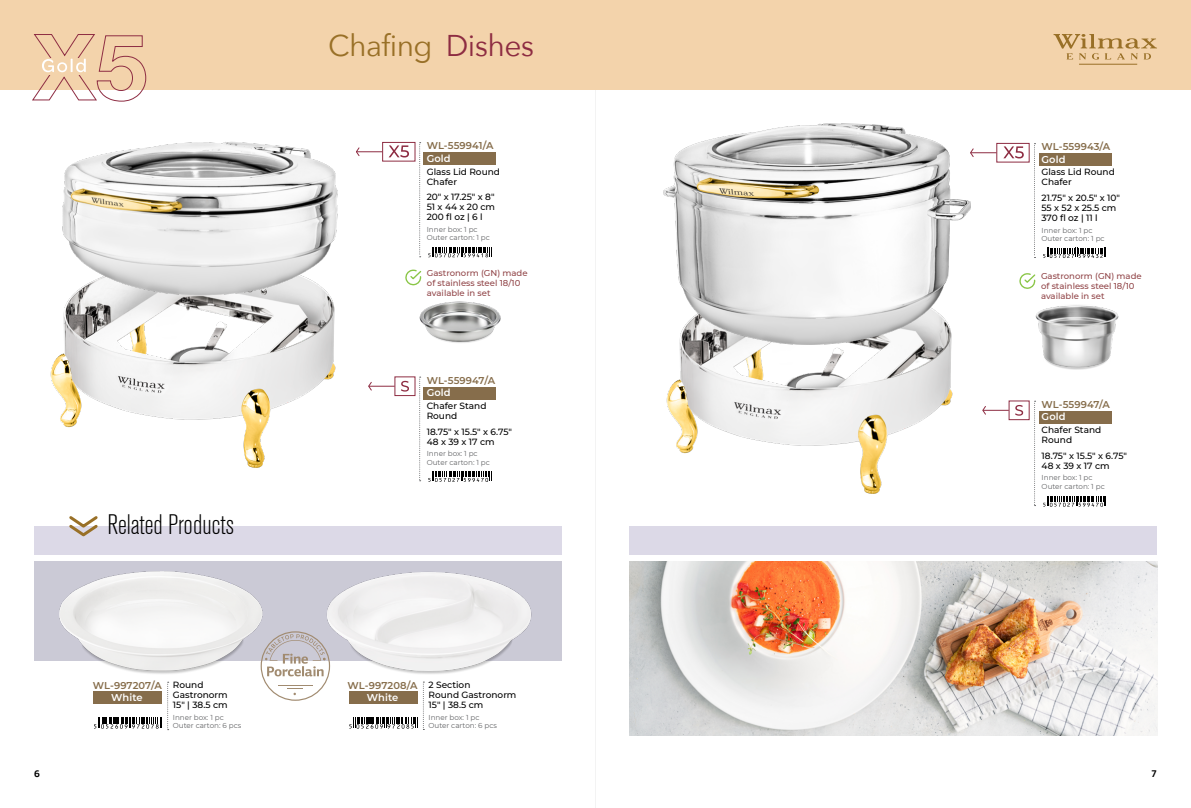
<style>
.page{position:relative;width:1191px;height:808px;background:#fff}
.page>*{position:absolute;margin:0;border:0;box-sizing:border-box;transform-origin:0 0}
.t1{font:30px "Avenir Next";letter-spacing:-.02em;color:#997027}
.t2{font:300 condensed 28px "Akzidenz Grotesk Pro";color:#000}
.t3{font:700 10px "PF Agora Sans Pro";color:#000}
.t4{font:600 9.9px "Montserrat";letter-spacing:.005em;color:#866d4b}
.t5{font:600 9.9px "Montserrat";letter-spacing:.01em;color:#fff}
.t6{font:500 9px/10px "Montserrat";color:#000}
.t7{font:500 8.5px/10px "Montserrat";color:#914548}
.t8{font:7.2px/8.6px "Montserrat";color:#636466}
.s1{color:#8d2c42}
</style>
<div class="page">
<hr style="left:595px;top:0;width:1px;height:808px;background:#000">
<img style="left:420px;top:301px;width:81px;height:42px">
<img style="left:1035px;top:305px;width:83px;height:64px">
<div style="left:423px;top:152px;width:72px;height:12px;background:#866d4b"></div>
<div style="left:1039px;top:153px;width:73px;height:12px;background:#866d4b"></div>
<div style="left:1039px;top:411px;width:73px;height:12px;background:#866d4b"></div>
<div style="left:423px;top:387px;width:72px;height:12px;background:#866d4b"></div>
<img style="left:50px;top:299px;width:286px;height:169px">
<img style="left:666px;top:362px;width:286px;height:132px">
<img style="left:63px;top:142px;width:275px;height:157px">
<svg style="left:419px;top:142px;width:2px;height:115px"></svg>
<svg style="left:1034px;top:143px;width:1px;height:115px"></svg>
<svg style="left:419px;top:377px;width:2px;height:104px"></svg>
<svg style="left:1034px;top:401px;width:1px;height:105px"></svg>
<svg style="left:405px;top:269px;width:17px;height:17px"></svg>
<svg style="left:1003px;top:146px;width:20px;height:12px"></svg>
<div style="left:996px;top:143px;width:33px;height:19px;border:1px solid #8d2c42"></div>
<svg style="left:1019px;top:273px;width:17px;height:16px"></svg>
<div style="left:34px;top:561px;width:527px;height:100px;background:#cbcad6"></div>
<img style="left:59px;top:571px;width:204px;height:103px">
<img style="left:327px;top:572px;width:205px;height:102px">
<svg style="left:261px;top:631px;width:69px;height:70px"></svg>
<div style="left:93px;top:691px;width:69px;height:12px;background:#866d4b"></div>
<svg style="left:94px;top:682px;width:75px;height:48px"></svg>
<svg style="left:349px;top:682px;width:75px;height:48px"></svg>
<div style="left:34px;top:526px;width:527px;height:29px;background:#dcd9e7"></div>
<div style="left:630px;top:526px;width:527px;height:29px;background:#dcd9e7"></div>
<svg style="left:69px;top:516px;width:29px;height:21px"></svg>
<div style="left:0;top:0;width:1191px;height:89px;background:#f3d3ab"></div>
<svg style="left:1053px;top:34px;width:104px;height:26px"></svg>
<hr style="left:1079px;top:64px;width:58px;height:1px;background:#997027">
<svg style="left:428px;top:257px;width:60px;height:1px"></svg>
<svg style="left:428px;top:247px;width:64px;height:10px"></svg>
<svg style="left:428px;top:472px;width:64px;height:10px"></svg>
<svg style="left:1043px;top:496px;width:63px;height:11px"></svg>
<svg style="left:389px;top:145px;width:20px;height:12px"></svg>
<div style="left:382px;top:142px;width:33px;height:19px;border:1px solid #8e2d43"></div>
<div style="left:395px;top:377px;width:20px;height:19px;border:1px solid #8e2d43"></div>
<svg style="left:401px;top:381px;width:8px;height:11px"></svg>
<div style="left:1008px;top:401px;width:21px;height:19px;border:1px solid #8e2d43"></div>
<svg style="left:1015px;top:405px;width:8px;height:11px"></svg>
<img style="left:663px;top:123px;width:307px;height:239px">
<svg style="left:1043px;top:248px;width:63px;height:10px"></svg>
<img style="left:630px;top:561px;width:527px;height:174px">
<svg style="left:982px;top:406px;width:26px;height:9px"></svg>
<svg style="left:969px;top:147px;width:27px;height:11px"></svg>
<svg style="left:368px;top:381px;width:27px;height:10px"></svg>
<svg style="left:356px;top:147px;width:26px;height:9px"></svg>
<svg style="left:31px;top:34px;width:116px;height:68px"></svg>
<h1 class="t1" style="left:328px;top:20px;width:207px">Chafing <span class="s1">Dishes</span></h1>
<p class="t4" style="left:427px;top:139px;width:68px">WL-559941/A</p>
<p class="t5" style="left:427px;top:151px;width:25px">Gold</p>
<p class="t6" style="left:427px;top:166px;width:75px">Glass Lid Round<br>Chafer</p>
<p class="t6" style="left:427px;top:192px;width:70px;text-align:justify">20" x 17.25" x 8" 51 x 44 x 20 cm 200 fl oz | 6 l</p>
<p class="t8" style="left:427px;top:225px;width:65px">Inner box: 1 pc<br>Outer carton: 1 pc</p>
<p class="t4" style="left:1041px;top:139px;width:70px">WL-559943/A</p>
<p class="t5" style="left:1041px;top:152px;width:25px">Gold</p>
<p class="t6" style="left:1041px;top:167px;width:75px">Glass Lid Round<br>Chafer</p>
<p class="t6" style="left:1041px;top:192px;width:80px">21.75" x 20.5" x 10"<br>55 x 52 x 25.5 cm<br>370 fl oz | 11 l</p>
<p class="t8" style="left:1041px;top:225px;width:65px">Inner box: 1 pc<br>Outer carton: 1 pc</p>
<p class="t7" style="left:427px;top:267px;width:102px">Gastronorm (GN) made of stainless steel 18/10 available in set</p>
<p class="t7" style="left:1041px;top:271px;width:102px">Gastronorm (GN) made of stainless steel 18/10 available in set</p>
<h2 class="t2" style="left:107px;top:506px;width:128px">Related Products</h2>
<p class="t4" style="left:93px;top:678px;width:70px">WL-997207/A</p>
<p class="t5" style="left:111px;top:691px;width:33px">White</p>
<p class="t6" style="left:173px;top:680px;width:56px">Round<br>Gastronorm<br>15" | 38.5 cm</p>
<p class="t8" style="left:173px;top:713px;width:70px">Inner box: 1 pc<br>Outer carton: 6 pcs</p>
<p class="t4" style="left:427px;top:373px;width:70px">WL-559947/A</p>
<p class="t5" style="left:427px;top:386px;width:25px">Gold</p>
<p class="t6" style="left:427px;top:401px;width:61px">Chafer Stand<br>Round</p>
<p class="t6" style="left:427px;top:426px;width:87px">18.75" x 15.5" x 6.75"<br>48 x 39 x 17 cm</p>
<p class="t8" style="left:427px;top:449px;width:65px">Inner box: 1 pc<br>Outer carton: 1 pc</p>
<p class="t4" style="left:348px;top:678px;width:71px">WL-997208/A</p>
<p class="t5" style="left:367px;top:691px;width:33px">White</p>
<p class="t6" style="left:428px;top:679px;width:89px">2 Section<br>Round Gastronorm<br>15" | 38.5 cm</p>
<p class="t8" style="left:428px;top:712px;width:70px">Inner box: 1 pc<br>Outer carton: 6 pcs</p>
<p class="t4" style="left:1041px;top:397px;width:70px">WL-559947/A</p>
<p class="t5" style="left:1041px;top:410px;width:25px">Gold</p>
<p class="t6" style="left:1041px;top:425px;width:61px">Chafer Stand<br>Round</p>
<p class="t6" style="left:1041px;top:450px;width:87px">18.75" x 15.5" x 6.75"<br>48 x 39 x 17 cm</p>
<p class="t8" style="left:1041px;top:473px;width:65px">Inner box: 1 pc<br>Outer carton: 1 pc</p>
<p class="t3" style="left:34px;top:767px;width:7px">6</p>
<p class="t3" style="left:1151px;top:767px;width:7px">7</p>
</div>
